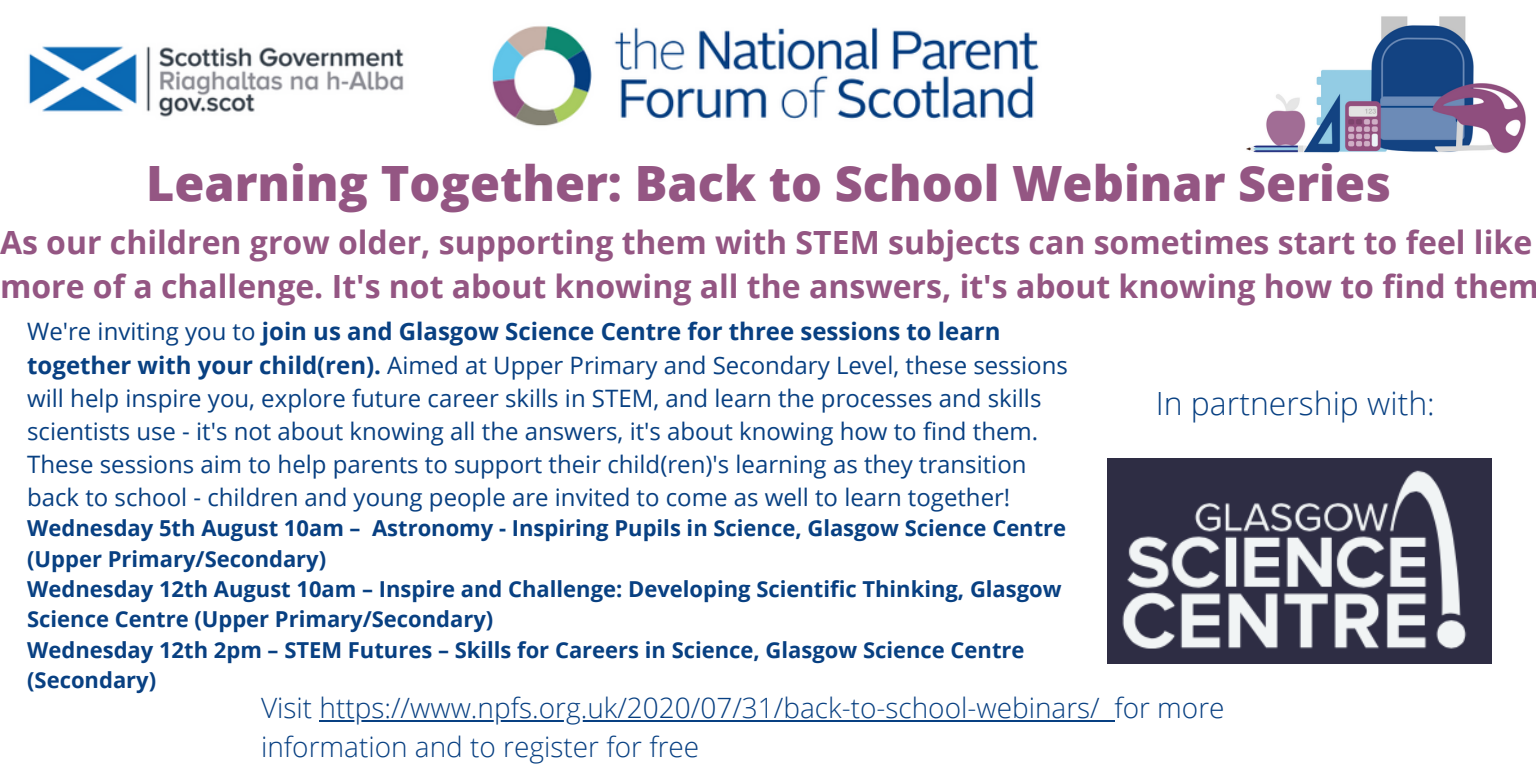
<style>
.page{position:relative;width:1536px;height:768px;background:#fff}
.page>*{position:absolute;margin:0;border:0;box-sizing:border-box;transform-origin:0 0}
.t1{font:800 48.6px "Open Sans";color:#945683}
.t2{font:700 32px/43.6px "Open Sans";color:#945683}
.t3{font:300 32px "Open Sans";color:#084082}
.t4{font:300 28px/39px "Open Sans";color:#084082}
.t5{font:24px/33.2px "Open Sans";color:#084082}
.t6{font:700 22px/30.2px "Open Sans";color:#084082}
.s1{font-weight:700}
</style>
<div class="page">
<img style="left:1246px;top:16px;width:280px;height:138px">
<img style="left:492px;top:26px;width:547px;height:100px">
<img style="left:28px;top:46px;width:376px;height:71px">
<img style="left:1107px;top:458px;width:384px;height:206px">
<hr style="left:320px;top:720px;width:780px;height:1px;background:#084082">
<svg style="left:1100px;top:720px;width:14px;height:1px"></svg>
<h1 class="t1" style="left:146px;top:149px;width:1247px">Learning Together: Back to School Webinar Series</h1>
<h2 class="t2" style="left:0;top:220px;width:1541px">As our children grow older, supporting them with STEM subjects can sometimes start to feel like more of a challenge. It's not about knowing all the answers, it's about knowing how to find them</h2>
<p class="t5" style="left:27px;top:315px;width:1042px">We're inviting you to <span class="s1">join us and Glasgow Science Centre for three sessions to learn together with your child(ren).</span> Aimed at Upper Primary and Secondary Level, these sessions will help inspire you, explore future career skills in STEM, and learn the processes and skills scientists use - it's not about knowing all the answers, it's about knowing how to find them.<br>These sessions aim to help parents to support their child(ren)'s learning as they transition back to school - children and young people are invited to come as well to learn together!</p>
<p class="t6" style="left:27px;top:513px;width:1041px">Wednesday 5th August 10am – Astronomy - Inspiring Pupils in Science, Glasgow Science Centre (Upper Primary/Secondary)<br>Wednesday 12th August 10am – Inspire and Challenge: Developing Scientific Thinking, Glasgow Science Centre (Upper Primary/Secondary)<br>Wednesday 12th 2pm – STEM Futures – Skills for Careers in Science, Glasgow Science Centre (Secondary)</p>
<h2 class="t3" style="left:1156px;top:381px;width:281px">In partnership with:</h2>
<p class="t4" style="left:261px;top:688px;width:965px">Visit https://www.npfs.org.uk/2020/07/31/back-to-school-webinars/ for more information and to register for free</p>
</div>
